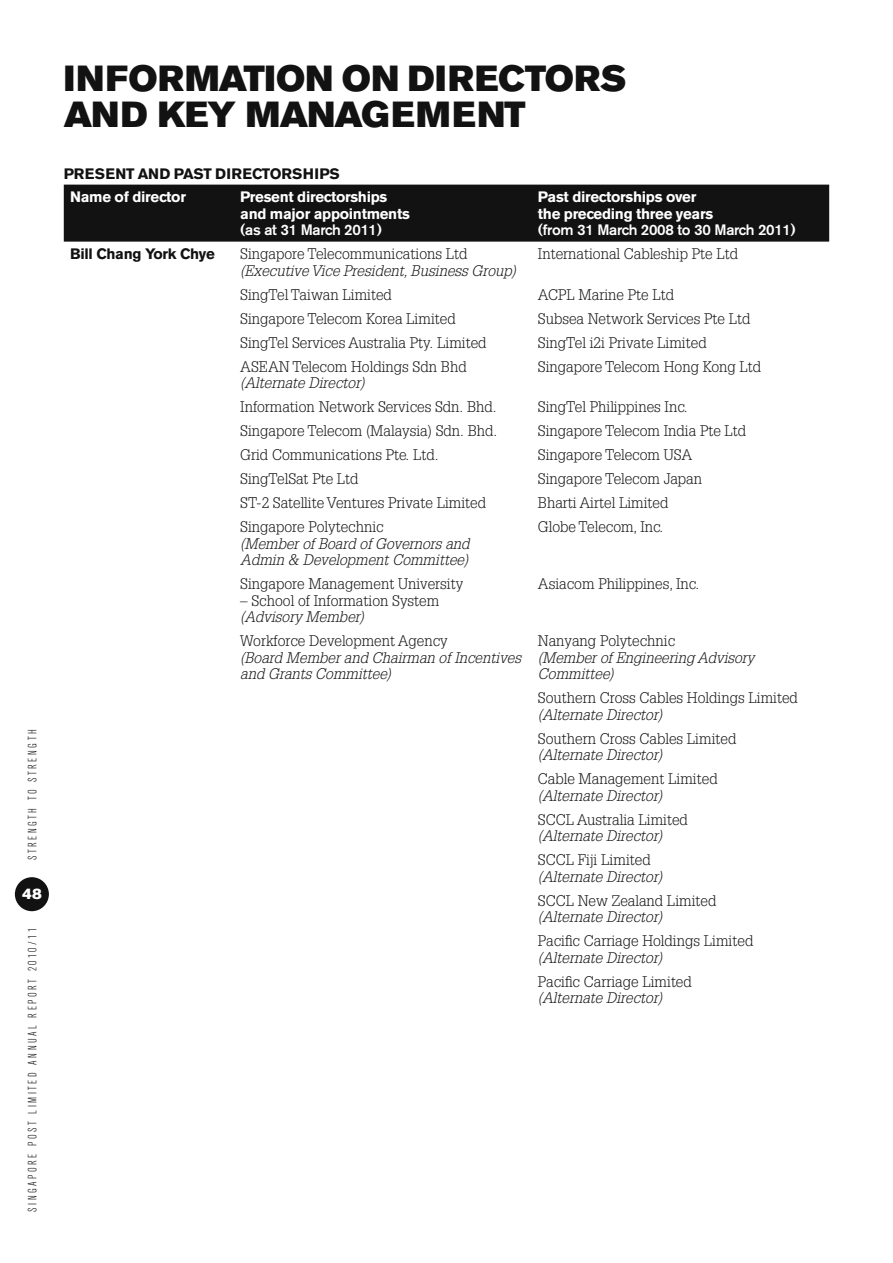
<style>
.page{position:relative;width:893px;height:1263px;background:#fff}
.page>*{position:absolute;margin:0;border:0;box-sizing:border-box;transform-origin:0 0}
.t1{font:36px/36px "Akzidenz Grotesk BE Super";letter-spacing:.01em;color:#121212}
.t2{font:300 15px/16.5px "Glypha";color:#121212}
.t3{font:italic 300 15px/16.5px "Glypha";color:#121212}
.t4{font:700 15px/16.5px "Akzidenz Grotesk BE";letter-spacing:-.02em;color:#fff}
.t5{font:500 15px "Akzidenz Grotesk BE";letter-spacing:-.02em;color:#fff}
.t6{font:700 15px "Akzidenz Grotesk BE";letter-spacing:-.02em;color:#121212}
.t7{font:15px "Akzidenz Grotesk BE Super";color:#fff}
.t8{font:300 condensed 12px "Akzidenz Grotesk BE";letter-spacing:.2em;color:#121212}
.s1{font-style:italic}
</style>
<div class="page">
<div style="left:64px;top:185px;width:765px;height:57px;background:#121212"></div>
<div style="left:15px;top:877px;width:34px;height:34px;background:#121212;border-radius:50%"></div>
<p class="t8" style="left:26px;top:860px;width:132px;rotate:-90deg">strength to strength</p>
<p class="t7" style="left:22px;top:885px;width:21px">48</p>
<p class="t8" style="left:26px;top:1212px;width:285px;rotate:-90deg">singapore post limited annual report 2010/11</p>
<h1 class="t1" style="left:64px;top:61px;width:563px">INFORMATION ON DIRECTORS<br>AND KEY MANAGEMENT</h1>
<p class="t6" style="left:64px;top:165px;width:21px">Present</p>
<p class="t6" style="left:138px;top:165px;width:12px">and</p>
<p class="t6" style="left:174px;top:165px;width:11px">past</p>
<p class="t6" style="left:215px;top:165px;width:11px">directorships</p>
<p class="t4" style="left:70px;top:189px;width:117px">Name of director</p>
<p class="t4" style="left:240px;top:189px;width:171px">Present directorships and major appointments</p>
<p class="t5" style="left:240px;top:221px;width:143px">(as at 31 March 2011)</p>
<p class="t6" style="left:70px;top:245px;width:146px">Bill Chang York Chye</p>
<p class="t2" style="left:240px;top:246px;width:229px">Singapore Telecommunications Ltd</p>
<p class="t3" style="left:240px;top:262px;width:277px">(Executive Vice President, Business Group)</p>
<p class="t4" style="left:538px;top:189px;width:177px">Past directorships over the preceding three years</p>
<p class="t5" style="left:538px;top:221px;width:259px">(from 31 March 2008 to 30 March 2011)</p>
<p class="t2" style="left:538px;top:246px;width:202px">International Cableship Pte Ltd</p>
<p class="t2" style="left:240px;top:286px;width:153px">SingTel Taiwan Limited</p>
<p class="t2" style="left:538px;top:286px;width:138px">ACPL Marine Pte Ltd</p>
<p class="t2" style="left:240px;top:310px;width:217px">Singapore Telecom Korea Limited</p>
<p class="t2" style="left:538px;top:310px;width:214px">Subsea Network Services Pte Ltd</p>
<p class="t2" style="left:240px;top:334px;width:248px">SingTel Services Australia Pty. Limited</p>
<p class="t2" style="left:538px;top:334px;width:170px">SingTel i2i Private Limited</p>
<p class="t2" style="left:240px;top:358px;width:228px">ASEAN Telecom Holdings Sdn Bhd</p>
<p class="t3" style="left:240px;top:375px;width:126px">(Alternate Director)</p>
<p class="t2" style="left:538px;top:358px;width:225px">Singapore Telecom Hong Kong Ltd</p>
<p class="t2" style="left:240px;top:399px;width:258px">Information Network Services Sdn. Bhd.</p>
<p class="t2" style="left:538px;top:399px;width:151px">SingTel Philippines Inc.</p>
<p class="t2" style="left:240px;top:423px;width:259px">Singapore Telecom (Malaysia) Sdn. Bhd.</p>
<p class="t2" style="left:538px;top:423px;width:210px">Singapore Telecom India Pte Ltd</p>
<p class="t2" style="left:240px;top:447px;width:200px">Grid Communications Pte. Ltd.</p>
<p class="t2" style="left:538px;top:447px;width:156px">Singapore Telecom USA</p>
<p class="t2" style="left:240px;top:471px;width:120px">SingTelSat Pte Ltd</p>
<p class="t2" style="left:538px;top:471px;width:166px">Singapore Telecom Japan</p>
<p class="t2" style="left:240px;top:495px;width:247px">ST-2 Satellite Ventures Private Limited</p>
<p class="t2" style="left:538px;top:495px;width:132px">Bharti Airtel Limited</p>
<p class="t2" style="left:240px;top:519px;width:145px">Singapore Polytechnic</p>
<p class="t3" style="left:240px;top:536px;width:231px">(Member of Board of Governors and<br>Admin &amp; Development Committee)</p>
<p class="t2" style="left:538px;top:519px;width:127px">Globe Telecom, Inc.</p>
<p class="t2" style="left:240px;top:576px;width:225px">Singapore Management University</p>
<p class="t2" style="left:240px;top:593px;width:200px">– School of Information System</p>
<p class="t3" style="left:240px;top:609px;width:125px">(Advisory Member)</p>
<p class="t2" style="left:240px;top:633px;width:209px">Workforce Development Agency</p>
<p class="t3" style="left:240px;top:650px;width:282px">(Board Member and Chairman of Incentives and Grants Committee)</p>
<p class="t2" style="left:538px;top:576px;width:163px">Asiacom Philippines, Inc.</p>
<p class="t2" style="left:538px;top:633px;width:139px">Nanyang Polytechnic</p>
<p class="t3" style="left:538px;top:650px;width:218px">(Member of Engineering Advisory<br>Committee)</p>
<p class="t2" style="left:538px;top:690px;width:261px">Southern Cross Cables Holdings Limited <span class="s1">(Alternate Director)</span></p>
<p class="t2" style="left:538px;top:731px;width:200px">Southern Cross Cables Limited</p>
<p class="t3" style="left:538px;top:747px;width:126px">(Alternate Director)</p>
<p class="t2" style="left:538px;top:771px;width:181px">Cable Management Limited</p>
<p class="t3" style="left:538px;top:788px;width:126px">(Alternate Director)</p>
<p class="t2" style="left:538px;top:812px;width:152px">SCCL Australia Limited</p>
<p class="t3" style="left:538px;top:828px;width:126px">(Alternate Director)</p>
<p class="t2" style="left:538px;top:852px;width:114px">SCCL Fiji Limited</p>
<p class="t3" style="left:538px;top:869px;width:126px">(Alternate Director)</p>
<p class="t2" style="left:538px;top:893px;width:180px">SCCL New Zealand Limited</p>
<p class="t3" style="left:538px;top:909px;width:126px">(Alternate Director)</p>
<p class="t2" style="left:538px;top:933px;width:217px">Pacific Carriage Holdings Limited</p>
<p class="t3" style="left:538px;top:950px;width:126px">(Alternate Director)</p>
<p class="t2" style="left:538px;top:974px;width:155px">Pacific Carriage Limited</p>
<p class="t3" style="left:538px;top:990px;width:126px">(Alternate Director)</p>
</div>
